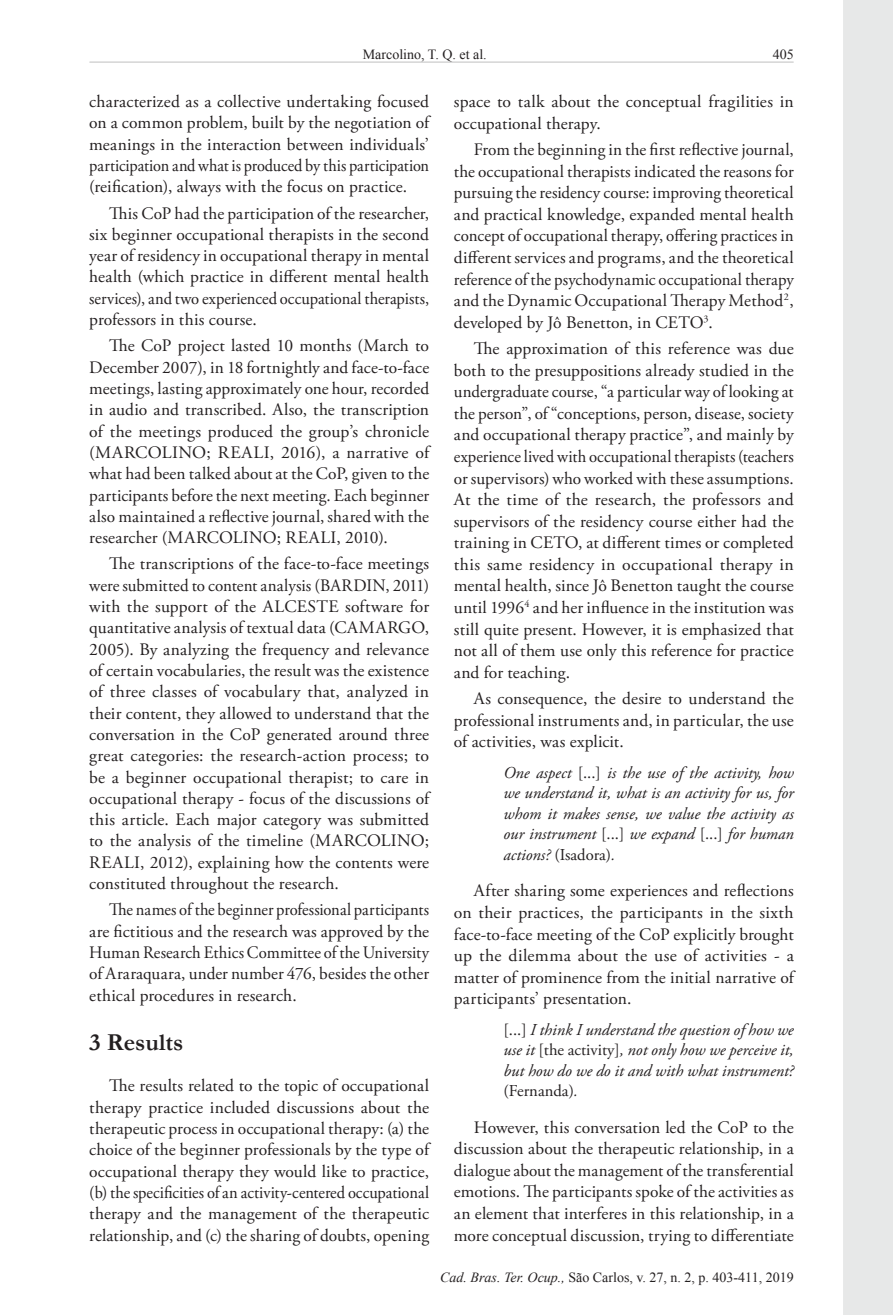
<style>
.page{position:relative;width:893px;height:1315px;background:#fff}
.page>*{position:absolute;margin:0;border:0;box-sizing:border-box;transform-origin:0 0}
.Heading1{font:700 24.5px "Garamond";color:#231f20}
.Paragraph{font:17.5px/21.3px "Adobe Garamond Pro";letter-spacing:.01em;color:#231f20;text-align:justify}
.Paragraph-2{font:17.5px/21.3px "Adobe Garamond Pro";letter-spacing:.01em;color:#231f20;text-align:justify;scale:.94 1}
.BlockQuote-Italico{font:italic 16.62px/20.5px "Adobe Garamond Pro";color:#231f20;text-align:justify}
.t1{font:14px "Times New Roman";color:#231f20}
.s1{font-style:normal}
.s2{font-style:italic}
</style>
<div class="page">
<div style="left:843px;top:0;width:50px;height:1315px;background:#e7e8e8"></div>
<hr style="left:90px;top:62px;width:703px;height:1px;background:#c0c0c0">
<p class="t1" style="left:363px;top:45px;width:125px">Marcolino, T. Q. et al.</p>
<p class="Paragraph" style="left:89px;top:91px;width:341px">characterized as a collective undertaking focused on a common problem, built by the negotiation of meanings in the interaction between individuals’ participation and what is produced by this participation (reification), always with the focus on practice.</p>
<p class="Paragraph" style="left:89px;top:203px;width:341px;text-indent:20px">This CoP had the participation of the researcher, six beginner occupational therapists in the second year of residency in occupational therapy in mental health (which practice in different mental health services), and two experienced occupational therapists, professors in this course.</p>
<p class="Paragraph" style="left:89px;top:336px;width:341px;text-indent:20px">The CoP project lasted 10 months (March to December 2007), in 18 fortnightly and face-to-face meetings, lasting approximately one hour, recorded in audio and transcribed. Also, the transcription of the meetings produced the group’s chronicle (MARCOLINO; REALI, 2016), a narrative of what had been talked about at the CoP, given to the participants before the next meeting. Each beginner also maintained a reflective journal, shared with the researcher (MARCOLINO; REALI, 2010).</p>
<p class="Paragraph" style="left:89px;top:554px;width:341px;text-indent:20px">The transcriptions of the face-to-face meetings were submitted to content analysis (BARDIN, 2011) with the support of the ALCESTE software for quantitative analysis of textual data (CAMARGO, 2005). By analyzing the frequency and relevance of certain vocabularies, the result was the existence of three classes of vocabulary that, analyzed in their content, they allowed to understand that the conversation in the CoP generated around three great categories: the research-action process; to be a beginner occupational therapist; to care in occupational therapy - focus of the discussions of this article. Each major category was submitted to the analysis of the timeline (MARCOLINO; REALI, 2012), explaining how the contents were constituted throughout the research.</p>
<p class="Paragraph-2" style="left:89px;top:899px;width:363px;text-indent:20px">The names of the beginner professional participants are fictitious and the research was approved by the Human Research Ethics Committee of the University of Araraquara, under number 476, besides the other ethical procedures in research.</p>
<p class="Heading1" style="left:89px;top:1025px;width:95px">3 Results</p>
<p class="Paragraph" style="left:89px;top:1075px;width:341px;text-indent:20px">The results related to the topic of occupational therapy practice included discussions about the therapeutic process in occupational therapy: (a) the choice of the beginner professionals by the type of occupational therapy they would like to practice, (b) the specificities of an activity-centered occupational therapy and the management of the therapeutic relationship, and (c) the sharing of doubts, opening</p>
<p class="Paragraph" style="left:454px;top:91px;width:341px">space to talk about the conceptual fragilities in occupational therapy.</p>
<p class="Paragraph" style="left:454px;top:139px;width:341px;text-indent:20px">From the beginning in the first reflective journal, the occupational therapists indicated the reasons for pursuing the residency course: improving theoretical and practical knowledge, expanded mental health concept of occupational therapy, offering practices in different services and programs, and the theoretical reference of the psychodynamic occupational therapy and the Dynamic Occupational Therapy Method<sup>2</sup>, developed by Jô Benetton, in CETO<sup>3</sup>.</p>
<p class="Paragraph" style="left:454px;top:338px;width:341px;text-indent:20px">The approximation of this reference was due both to the presuppositions already studied in the undergraduate course, “a particular way of looking at the person”, of “conceptions, person, disease, society and occupational therapy practice”, and mainly by experience lived with occupational therapists (teachers or supervisors) who worked with these assumptions.<br>At the time of the research, the professors and supervisors of the residency course either had the training in CETO, at different times or completed this same residency in occupational therapy in mental health, since Jô Benetton taught the course until 1996<sup>4</sup> and her influence in the institution was still quite present. However, it is emphasized that not all of them use only this reference for practice and for teaching.</p>
<p class="Paragraph" style="left:454px;top:688px;width:341px;text-indent:20px">As consequence, the desire to understand the professional instruments and, in particular, the use of activities, was explicit.</p>
<p class="BlockQuote-Italico" style="left:504px;top:763px;width:292px">One aspect <span class="s1">[...]</span> is the use of the activity, how we understand it, what is an activity for us, for whom it makes sense, we value the activity as our instrument <span class="s1">[...]</span> we expand <span class="s1">[...]</span> for human actions? <span class="s1">(Isadora)</span>.</p>
<p class="Paragraph" style="left:454px;top:880px;width:341px;text-indent:20px">After sharing some experiences and reflections on their practices, the participants in the sixth face-to-face meeting of the CoP explicitly brought up the dilemma about the use of activities - a matter of prominence from the initial narrative of participants’ presentation.</p>
<p class="BlockQuote-Italico" style="left:504px;top:1019px;width:292px"><span class="s1">[...]</span> I think I understand the question of how we use it <span class="s1">[the activity]</span>, not only how we perceive it, but how do we do it and with what instrument? <span class="s1">(Fernanda)</span>.</p>
<p class="Paragraph" style="left:454px;top:1117px;width:341px;text-indent:20px">However, this conversation led the CoP to the discussion about the therapeutic relationship, in a dialogue about the management of the transferential emotions. The participants spoke of the activities as an element that interferes in this relationship, in a more conceptual discussion, trying to differentiate</p>
<p class="t1" style="left:440px;top:1267px;width:355px"><span class="s2">Cad. Bras. Ter. Ocup.,</span> São Carlos, v. 27, n. 2, p. 403-411, 2019</p>
</div>
